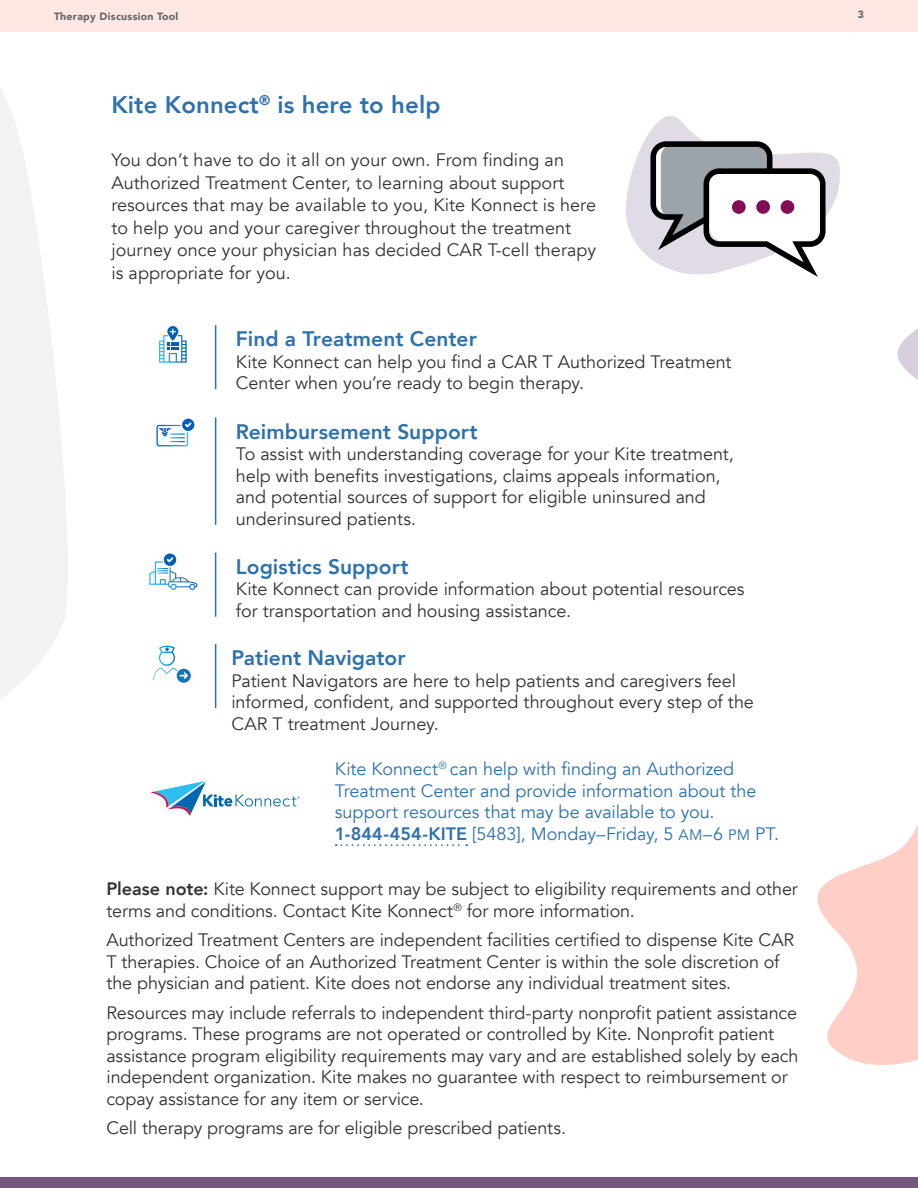
<style>
.page{position:relative;width:918px;height:1188px;background:#fff}
.page>*{position:absolute;margin:0;border:0;box-sizing:border-box;transform-origin:0 0}
.t1{font:800 24px "Avenir";letter-spacing:.005em;color:#2f71ab}
.t2{font:800 21px "Avenir";color:#2f71ab}
.t3{font:18px/21.6px "Avenir";letter-spacing:-.005em;color:#333}
.t4{font:18px/21.6px "Avenir";letter-spacing:-.005em;color:#2f71ab}
.t5{font:900 10.5px "Avenir";letter-spacing:.025em;color:#666}
.s1{font-weight:800}
.s2{font-size:15px}
</style>
<div class="page">
<div style="left:0;top:0;width:918px;height:32px;background:#ffe7e3"></div>
<hr style="left:215px;top:644px;width:1px;height:64px;background:#2f71ab">
<hr style="left:215px;top:553px;width:1px;height:64px;background:#2f71ab">
<hr style="left:215px;top:418px;width:1px;height:107px;background:#2f71ab">
<hr style="left:215px;top:325px;width:1px;height:64px;background:#2f71ab">
<svg style="left:336px;top:844px;width:131px;height:2px"></svg>
<div style="left:0;top:1178px;width:918px;height:10px;background:#76587e"></div>
<svg style="left:0;top:88px;width:68px;height:611px"></svg>
<svg style="left:626px;top:116px;width:214px;height:140px"></svg>
<svg style="left:648px;top:139px;width:180px;height:138px"></svg>
<div style="left:732px;top:200px;width:14px;height:14px;background:#840b55;border-radius:50%"></div>
<div style="left:756px;top:200px;width:14px;height:14px;background:#840b55;border-radius:50%"></div>
<div style="left:781px;top:200px;width:13px;height:14px;background:#840b55;border-radius:50%"></div>
<svg style="left:159px;top:326px;width:28px;height:37px"></svg>
<svg style="left:897px;top:328px;width:21px;height:52px"></svg>
<svg style="left:156px;top:419px;width:38px;height:27px"></svg>
<svg style="left:149px;top:554px;width:48px;height:36px"></svg>
<div style="left:159px;top:650px;width:16px;height:16px;border:1px solid #fff;border-radius:50%"></div>
<svg style="left:159px;top:645px;width:16px;height:9px"></svg>
<svg style="left:176px;top:668px;width:15px;height:15px"></svg>
<div style="left:176px;top:668px;width:16px;height:16px;border:1px solid #fff;border-radius:50%"></div>
<svg style="left:153px;top:667px;width:35px;height:14px"></svg>
<svg style="left:150px;top:781px;width:150px;height:35px"></svg>
<svg style="left:817px;top:824px;width:101px;height:241px;fill:#ffcfc7"></svg>
<p class="t5" style="left:54px;top:7px;width:126px">Therapy Discussion Tool</p>
<p class="t5" style="left:858px;top:5px;width:8px">3</p>
<h2 class="t1" style="left:111px;top:86px;width:331px">Kite Konnect<sup>®</sup> is here to help</h2>
<p class="t3" style="left:111px;top:149px;width:486px;line-height:22.5px">You don’t have to do it all on your own. From finding an Authorized Treatment Center, to learning about support resources that may be available to you, Kite Konnect is here to help you and your caregiver throughout the treatment journey once your physician has decided CAR T-cell therapy is appropriate for you.</p>
<h3 class="t2" style="left:236px;top:322px;width:242px">Find a Treatment Center</h3>
<p class="t3" style="left:236px;top:351px;width:497px">Kite Konnect can help you find a CAR T Authorized Treatment<br>Center when you’re ready to begin therapy.</p>
<h3 class="t2" style="left:236px;top:415px;width:243px">Reimbursement Support</h3>
<p class="t3" style="left:236px;top:443px;width:499px">To assist with understanding coverage for your Kite treatment, help with benefits investigations, claims appeals information, and potential sources of support for eligible uninsured and underinsured patients.</p>
<h3 class="t2" style="left:236px;top:550px;width:174px">Logistics Support</h3>
<p class="t3" style="left:236px;top:578px;width:510px">Kite Konnect can provide information about potential resources for transportation and housing assistance.</p>
<h3 class="t2" style="left:231px;top:641px;width:176px">Patient Navigator</h3>
<p class="t3" style="left:231px;top:670px;width:524px">Patient Navigators are here to help patients and caregivers feel informed, confident, and supported throughout every step of the<br>CAR T treatment Journey.</p>
<p class="t4" style="left:335px;top:758px;width:446px">Kite Konnect<sup>®</sup> can help with finding an Authorized Treatment Center and provide information about the support resources that may be available to you.<br><span class="s1">1-844-454-KITE</span> [5483], Monday–Friday, 5 <span class="s2">AM</span>–6 <span class="s2">PM</span> PT.</p>
<p class="t3" style="left:106px;top:879px;width:693px"><span class="s1">Please note:</span> Kite Konnect support may be subject to eligibility requirements and other terms and conditions. Contact Kite Konnect<sup>®</sup> for more information.</p>
<p class="t3" style="left:106px;top:930px;width:689px">Authorized Treatment Centers are independent facilities certified to dispense Kite CAR<br>T therapies. Choice of an Authorized Treatment Center is within the sole discretion of the physician and patient. Kite does not endorse any individual treatment sites.</p>
<p class="t3" style="left:106px;top:1002px;width:694px">Resources may include referrals to independent third-party nonprofit patient assistance programs. These programs are not operated or controlled by Kite. Nonprofit patient assistance program eligibility requirements may vary and are established solely by each independent organization. Kite makes no guarantee with respect to reimbursement or copay assistance for any item or service.</p>
<p class="t3" style="left:106px;top:1117px;width:461px">Cell therapy programs are for eligible prescribed patients.</p>
</div>
